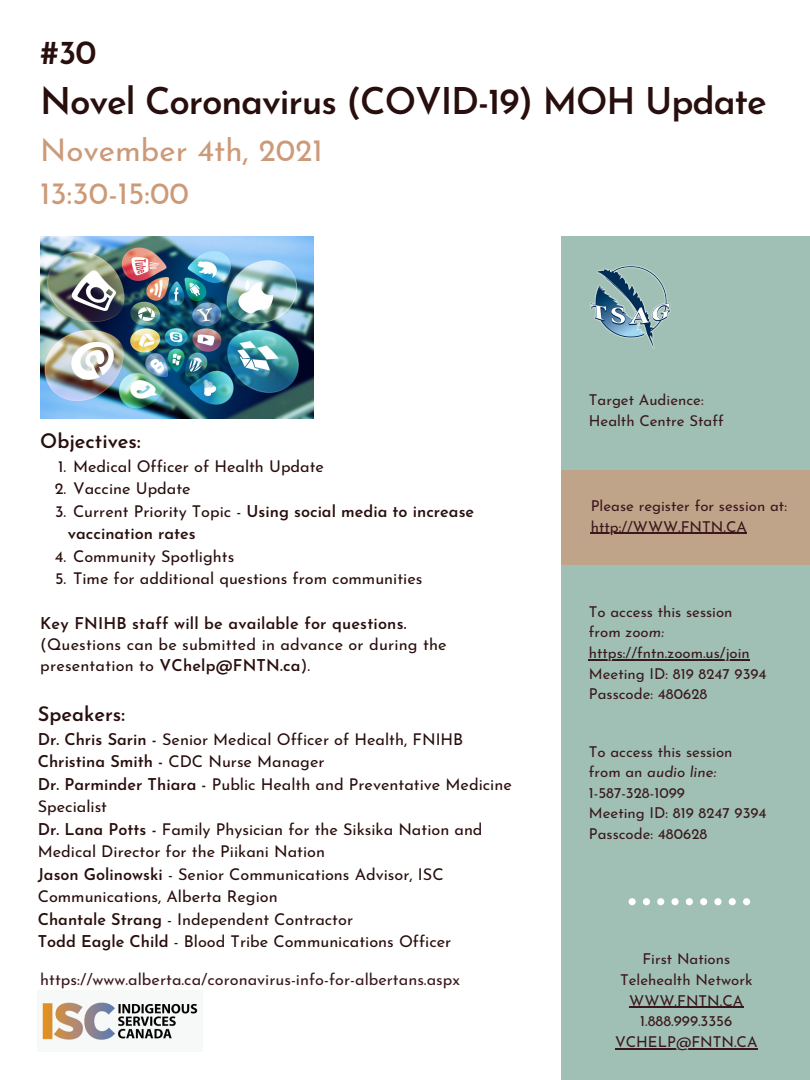
<style>
.page{position:relative;width:810px;height:1080px;background:#fff}
.page>*{position:absolute;margin:0;border:0;box-sizing:border-box;transform-origin:0 0}
.t1{font:600 36.81px "Josefin Sans";letter-spacing:-.03em;color:#280e0d}
.t2{font:600 33.69px "Josefin Sans";color:#280e0d}
.t3{font:31.25px "Josefin Sans";color:#cc9a79}
.t4{font:600 20px "Josefin Sans";color:#280e0d}
.t5{font:16.25px/22.5px "Josefin Sans";color:#280e0d}
.t6{font:600 16.25px/22.5px "Josefin Sans";color:#280e0d}
.t7{font:16.25px "Josefin Sans";color:#3b181d}
.t8{font:15px/20.6px "Josefin Sans";color:#3b181d}
.t9{font:italic 15px "Josefin Sans";color:#3b181d}
.s1{font-weight:400}
.s2{font-weight:600}
.s3{font-style:normal}
</style>
<div class="page">
<div style="left:561px;top:236px;width:249px;height:844px;background:#a0c0b5"></div>
<img style="left:591px;top:266px;width:79px;height:83px">
<svg style="left:629px;top:898px;width:122px;height:7px"></svg>
<div style="left:561px;top:470px;width:249px;height:94px;background:#bfa48a"></div>
<img style="left:42px;top:1002px;width:156px;height:38px">
<img style="left:40px;top:236px;width:274px;height:182px">
<hr style="left:589px;top:659px;width:161px;height:1px;background:#3b181d">
<hr style="left:629px;top:1007px;width:114px;height:1px;background:#3b181d">
<hr style="left:615px;top:1048px;width:143px;height:1px;background:#3b181d">
<hr style="left:591px;top:533px;width:156px;height:1px;background:#3b181d">
<p class="t2" style="left:40px;top:39px;width:58px">#30</p>
<p class="t1" style="left:40px;top:86px;width:728px">Novel Coronavirus (COVID-19) MOH Update</p>
<p class="t3" style="left:40px;top:137px;width:284px">November 4th, 2021</p>
<p class="t3" style="left:40px;top:181px;width:150px">13:30-15:00</p>
<p class="t4" style="left:40px;top:433px;width:102px">Objectives:</p>
<p class="t5" style="left:58px;top:456px;width:267px">1. Medical Officer of Health Update</p>
<p class="t5" style="left:55px;top:479px;width:138px">2. Vaccine Update</p>
<p class="t6" style="left:68px;top:501px;width:408px;text-indent:-13px"><span class="s1">3. Current Priority Topic -</span> Using social media to increase vaccination rates</p>
<p class="t5" style="left:55px;top:546px;width:181px">4. Community Spotlights</p>
<p class="t5" style="left:55px;top:569px;width:369px">5. Time for additional questions from communities</p>
<p class="t6" style="left:40px;top:613px;width:368px">Key FNIHB staff will be available for questions.</p>
<p class="t5" style="left:40px;top:635px;width:408px;line-height:21.1px">(Questions can be submitted in advance or during the presentation to <span class="s2">VChelp@FNTN.ca</span>).</p>
<p class="t4" style="left:38px;top:706px;width:89px">Speakers:</p>
<p class="t5" style="left:38px;top:730px;width:427px"><span class="s2">Dr. Chris Sarin -</span> Senior Medical Officer of Health, FNIHB</p>
<p class="t6" style="left:38px;top:752px;width:288px">Christina Smith - <span class="s1">CDC Nurse Manager</span></p>
<p class="t5" style="left:38px;top:775px;width:476px"><span class="s2">Dr. Parminder Thiara -</span> Public Health and Preventative Medicine<br>Specialist</p>
<p class="t5" style="left:38px;top:820px;width:446px"><span class="s2">Dr. Lana Potts -</span> Family Physician for the Siksika Nation and<br>Medical Director for the Piikani Nation</p>
<p class="t5" style="left:38px;top:865px;width:407px"><span class="s2">Jason Golinowski</span> - Senior Communications Advisor, ISC<br>Communications, Alberta Region</p>
<p class="t5" style="left:38px;top:910px;width:317px"><span class="s2">Chantale Strang</span> - Independent Contractor</p>
<p class="t5" style="left:38px;top:932px;width:415px"><span class="s2">Todd Eagle Child</span> - Blood Tribe Communications Officer</p>
<p class="t7" style="left:40px;top:972px;width:421px">https://www.alberta.ca/coronavirus-info-for-albertans.aspx</p>
<p class="t8" style="left:589px;top:391px;width:116px">Target Audience:</p>
<p class="t8" style="left:589px;top:412px;width:137px">Health Centre Staff</p>
<p class="t8" style="left:591px;top:497px;width:198px">Please register for session at:</p>
<p class="t8" style="left:591px;top:518px;width:158px">http://WWW.FNTN.CA</p>
<p class="t8" style="left:589px;top:603px;width:145px">To access this session</p>
<p class="t9" style="left:589px;top:626px;width:77px"><span class="s3">from</span> zoom:</p>
<p class="t8" style="left:589px;top:644px;width:179px">https://fntn.zoom.us/join<br>Meeting ID: 819 8247 9394</p>
<p class="t8" style="left:589px;top:685px;width:120px">Passcode: 480628</p>
<p class="t8" style="left:589px;top:742px;width:145px">To access this session</p>
<p class="t9" style="left:589px;top:766px;width:129px"><span class="s3">from an</span> audio line:</p>
<p class="t8" style="left:589px;top:784px;width:98px">1-587-328-1099</p>
<p class="t8" style="left:589px;top:804px;width:179px">Meeting ID: 819 8247 9394</p>
<p class="t8" style="left:589px;top:825px;width:120px">Passcode: 480628</p>
<p class="t8" style="left:642px;top:950px;width:89px">First Nations</p>
<p class="t8" style="left:620px;top:971px;width:134px">Telehealth Network</p>
<p class="t8" style="left:629px;top:992px;width:116px">WWW.FNTN.CA</p>
<p class="t8" style="left:640px;top:1012px;width:94px">1.888.999.3356</p>
<p class="t8" style="left:615px;top:1033px;width:144px">VCHELP@FNTN.CA</p>
</div>
